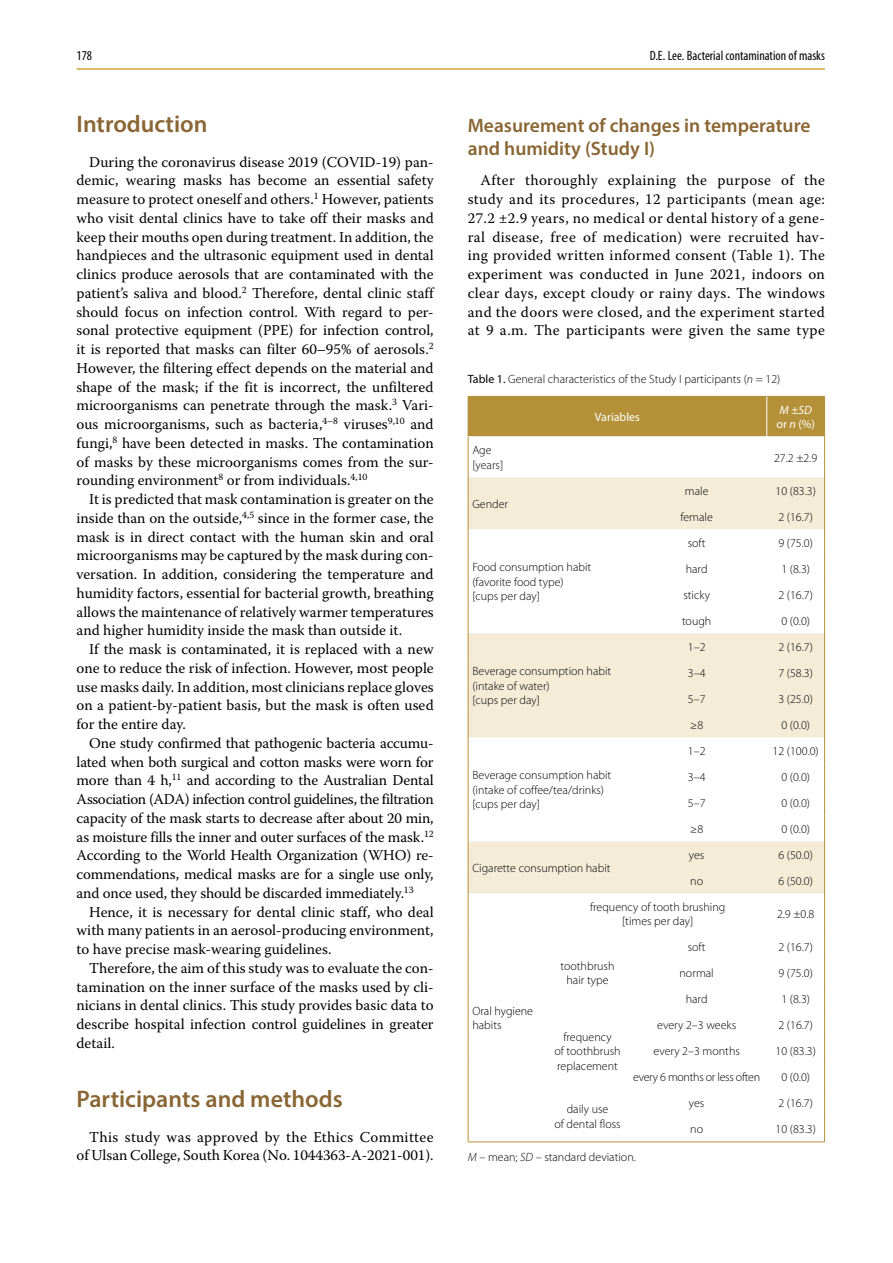
<style>
.page{position:relative;width:893px;height:1263px;background:#fff}
.page>*{position:absolute;margin:0;border:0;box-sizing:border-box;transform-origin:0 0}
.t1{font:600 24px "Myriad Pro";color:#896633}
.t2{font:600 19.5px/23.4px "Myriad Pro";color:#896633}
.t3{font:15px/18.8px "Warnock Pro";color:#000;text-align:justify}
.t4{font:condensed 13.5px "Myriad Pro";color:#000}
.t5{font:300 12px/14.4px "Myriad Pro";color:#000}
.t6{font:300 12px "Myriad Pro";letter-spacing:-.025em;color:#000}
.t7{font:12px/14.4px "Myriad Pro";color:#fff}
.s1{font-weight:400}
.s2{font-style:italic}
</style>
<div class="page">
<hr style="left:77px;top:68px;width:748px;height:2px;background:#d5a439">
<div style="left:469px;top:397px;width:355px;height:39px;background:#b49139"></div>
<svg style="left:469px;top:477px;width:355px;height:416px"></svg>
<hr style="left:468px;top:437px;width:1px;height:40px;background:#b49139">
<hr style="left:824px;top:437px;width:1px;height:40px;background:#b49139">
<svg style="left:468px;top:477px;width:1px;height:416px"></svg>
<svg style="left:824px;top:477px;width:1px;height:416px"></svg>
<hr style="left:468px;top:893px;width:1px;height:41px;background:#b49139">
<hr style="left:824px;top:893px;width:1px;height:41px;background:#b49139">
<svg style="left:468px;top:934px;width:1px;height:207px"></svg>
<svg style="left:824px;top:934px;width:1px;height:207px"></svg>
<hr style="left:767px;top:396px;width:58px;height:1px;background:#b49139">
<hr style="left:468px;top:1141px;width:81px;height:1px;background:#b49139">
<hr style="left:549px;top:1141px;width:77px;height:1px;background:#b49139">
<hr style="left:626px;top:1141px;width:141px;height:1px;background:#b49139">
<hr style="left:767px;top:1141px;width:58px;height:1px;background:#b49139">
<hr style="left:824px;top:397px;width:1px;height:40px;background:#b49139">
<hr style="left:468px;top:396px;width:81px;height:1px;background:#b49139">
<hr style="left:468px;top:397px;width:1px;height:40px;background:#b49139">
<hr style="left:549px;top:396px;width:77px;height:1px;background:#b49139">
<hr style="left:626px;top:396px;width:141px;height:1px;background:#b49139">
<hr style="left:766px;top:397px;width:1px;height:39px;background:#fff">
<hr style="left:468px;top:436px;width:81px;height:1px;background:#fff">
<p class="t4" style="left:77px;top:47px;width:17px">178</p>
<p class="t4" style="left:650px;top:47px;width:177px">D.E. Lee. Bacterial contamination of masks</p>
<h1 class="t1" style="left:77px;top:109px;width:132px">Introduction</h1>
<p class="t3" style="left:77px;top:152px;width:359px;text-indent:13px">During the coronavirus disease 2019 (COVID-19) pan&shy;demic, wearing masks has become an essential safety measure to protect oneself and others.<sup>1</sup> However, patients who visit dental clinics have to take off their masks and keep their mouths open during treatment. In addition, the handpieces and the ultrasonic equipment used in dental clinics produce aerosols that are contaminated with the patient’s saliva and blood.<sup>2</sup> Therefore, dental clinic staff should focus on infection control. With regard to per&shy;sonal protective equipment (PPE) for infection control, it is reported that masks can filter 60–95% of aerosols.<sup>2<br></sup>However, the filtering effect depends on the material and shape of the mask; if the fit is incorrect, the unfiltered microorganisms can penetrate through the mask.<sup>3</sup> Vari&shy;ous microorganisms, such as bacteria,<sup>4–8</sup> viruses<sup>9,10</sup> and fungi,<sup>8</sup> have been detected in masks. The contamination of masks by these microorganisms comes from the sur&shy;rounding environment<sup>8</sup> or from individuals.<sup>4,10</sup></p>
<p class="t3" style="left:77px;top:489px;width:359px;text-indent:13px">It is predicted that mask contamination is greater on the inside than on the outside,<sup>4,5</sup> since in the former case, the mask is in direct contact with the human skin and oral microorganisms may be captured by the mask during con&shy;versation. In addition, considering the temperature and humidity factors, essential for bacterial growth, breathing allows the maintenance of relatively warmer temperatures and higher humidity inside the mask than outside it.</p>
<p class="t3" style="left:77px;top:639px;width:359px;text-indent:13px">If the mask is contaminated, it is replaced with a new one to reduce the risk of infection. However, most people use masks daily. In addition, most clinicians replace gloves on a patient-by-patient basis, but the mask is often used for the entire day.</p>
<p class="t3" style="left:77px;top:733px;width:359px;text-indent:13px">One study confirmed that pathogenic bacteria accumu&shy;lated when both surgical and cotton masks were worn for more than 4 h,<sup>11</sup> and according to the Australian Dental Association (ADA) infection control guidelines, the filtration capacity of the mask starts to decrease after about 20 min, as moisture fills the inner and outer surfaces of the mask.<sup>12<br></sup>According to the World Health Organization (WHO) re&shy;commendations, medical masks are for a single use only, and once used, they should be discarded immediately.<sup>13</sup></p>
<p class="t3" style="left:77px;top:902px;width:359px;text-indent:13px">Hence, it is necessary for dental clinic staff, who deal with many patients in an aerosol-producing environment, to have precise mask-wearing guidelines.</p>
<p class="t3" style="left:77px;top:958px;width:359px;text-indent:13px">Therefore, the aim of this study was to evaluate the con&shy;tamination on the inner surface of the masks used by cli&shy;nicians in dental clinics. This study provides basic data to describe hospital infection control guidelines in greater detail.</p>
<h1 class="t1" style="left:77px;top:1084px;width:268px">Participants and methods</h1>
<p class="t3" style="left:77px;top:1127px;width:359px;text-align:right">This study was approved by the Ethics Committee of Ulsan College, South Korea (No. 1044363-A-2021-001).</p>
<h2 class="t2" style="left:468px;top:113px;width:344px">Measurement of changes in temperature and humidity (Study I)</h2>
<p class="t3" style="left:468px;top:171px;width:359px;text-indent:13px">After thoroughly explaining the purpose of the study and its procedures, 12 participants (mean age:<br>27.2 ±2.9 years, no medical or dental history of a gene&shy;ral disease, free of medication) were recruited hav&shy;ing provided written informed consent (Table 1). The experiment was conducted in June 2021, indoors on clear days, except cloudy or rainy days. The windows and the doors were closed, and the experiment started at 9 a.m. The participants were given the same type</p>
<p class="t5" style="left:468px;top:372px;width:314px"><span class="s1">Table 1.</span> General characteristics of the Study I participants (<span class="s2">n</span> = 12)</p>
<p class="t7" style="left:595px;top:410px;width:47px">Variables</p>
<p class="t7" style="left:776px;top:402px;width:40px"><span class="s2">M</span> ±<span class="s2">SD </span>or <span class="s2">n</span> (%)</p>
<p class="t5" style="left:472px;top:443px;width:32px">Age [years]</p>
<p class="t5" style="left:774px;top:450px;width:45px">27.2 ±2.9</p>
<p class="t5" style="left:472px;top:496px;width:37px">Gender</p>
<p class="t5" style="left:685px;top:483px;width:25px">male</p>
<p class="t5" style="left:775px;top:483px;width:42px">10 (83.3)</p>
<p class="t5" style="left:680px;top:509px;width:34px">female</p>
<p class="t5" style="left:778px;top:509px;width:36px">2 (16.7)</p>
<p class="t5" style="left:472px;top:560px;width:120px">Food consumption habit (favorite food type) [cups per day]</p>
<p class="t5" style="left:472px;top:664px;width:140px">Beverage consumption habit (intake of water)<br>[cups per day]</p>
<p class="t5" style="left:472px;top:768px;width:140px">Beverage consumption habit (intake of coffee/tea/drinks) [cups per day]</p>
<p class="t5" style="left:472px;top:860px;width:140px">Cigarette consumption habit</p>
<p class="t5" style="left:688px;top:535px;width:19px">soft</p>
<p class="t5" style="left:778px;top:535px;width:36px">9 (75.0)</p>
<p class="t5" style="left:686px;top:561px;width:23px">hard</p>
<p class="t5" style="left:781px;top:561px;width:30px">1 (8.3)</p>
<p class="t5" style="left:683px;top:587px;width:28px">sticky</p>
<p class="t5" style="left:778px;top:587px;width:36px">2 (16.7)</p>
<p class="t5" style="left:682px;top:613px;width:31px">tough</p>
<p class="t5" style="left:781px;top:613px;width:30px">0 (0.0)</p>
<p class="t5" style="left:688px;top:639px;width:19px">1–2</p>
<p class="t5" style="left:778px;top:639px;width:36px">2 (16.7)</p>
<p class="t5" style="left:688px;top:665px;width:19px">3–4</p>
<p class="t5" style="left:778px;top:665px;width:36px">7 (58.3)</p>
<p class="t5" style="left:688px;top:691px;width:19px">5–7</p>
<p class="t5" style="left:778px;top:691px;width:36px">3 (25.0)</p>
<p class="t5" style="left:690px;top:717px;width:15px">≥8</p>
<p class="t5" style="left:781px;top:717px;width:30px">0 (0.0)</p>
<p class="t5" style="left:688px;top:743px;width:19px">1–2</p>
<p class="t5" style="left:773px;top:743px;width:48px">12 (100.0)</p>
<p class="t5" style="left:688px;top:769px;width:19px">3–4</p>
<p class="t5" style="left:781px;top:769px;width:30px">0 (0.0)</p>
<p class="t5" style="left:688px;top:795px;width:19px">5–7</p>
<p class="t5" style="left:781px;top:795px;width:30px">0 (0.0)</p>
<p class="t5" style="left:690px;top:821px;width:15px">≥8</p>
<p class="t5" style="left:781px;top:821px;width:30px">0 (0.0)</p>
<p class="t5" style="left:689px;top:847px;width:17px">yes</p>
<p class="t5" style="left:778px;top:847px;width:36px">6 (50.0)</p>
<p class="t5" style="left:690px;top:873px;width:14px">no</p>
<p class="t5" style="left:778px;top:873px;width:36px">6 (50.0)</p>
<p class="t5" style="left:472px;top:1003px;width:62px">Oral hygiene habits</p>
<p class="t5" style="left:590px;top:899px;width:137px;text-align:center">frequency of tooth brushing [times per day]</p>
<p class="t5" style="left:777px;top:907px;width:39px">2.9 ±0.8</p>
<p class="t5" style="left:560px;top:959px;width:55px;text-align:center">toothbrush hair type</p>
<p class="t5" style="left:688px;top:940px;width:19px">soft</p>
<p class="t5" style="left:778px;top:940px;width:36px">2 (16.7)</p>
<p class="t5" style="left:679px;top:966px;width:36px">normal</p>
<p class="t5" style="left:778px;top:966px;width:36px">9 (75.0)</p>
<p class="t5" style="left:686px;top:992px;width:23px">hard</p>
<p class="t5" style="left:781px;top:992px;width:30px">1 (8.3)</p>
<p class="t5" style="left:554px;top:1029px;width:68px;text-align:center">frequency<br>of toothbrush replacement</p>
<p class="t5" style="left:657px;top:1018px;width:80px">every 2–3 weeks</p>
<p class="t5" style="left:778px;top:1018px;width:36px">2 (16.7)</p>
<p class="t5" style="left:653px;top:1044px;width:88px">every 2–3 months</p>
<p class="t5" style="left:775px;top:1044px;width:42px">10 (83.3)</p>
<p class="t6" style="left:633px;top:1070px;width:129px">every 6 months or less often</p>
<p class="t5" style="left:781px;top:1070px;width:30px">0 (0.0)</p>
<p class="t5" style="left:554px;top:1102px;width:68px;text-align:center">daily use<br>of dental floss</p>
<p class="t5" style="left:689px;top:1096px;width:17px">yes</p>
<p class="t5" style="left:778px;top:1096px;width:36px">2 (16.7)</p>
<p class="t5" style="left:690px;top:1122px;width:14px">no</p>
<p class="t5" style="left:775px;top:1122px;width:42px">10 (83.3)</p>
<p class="t5" style="left:468px;top:1149px;width:170px"><span class="s2">M</span> – mean; <span class="s2">SD</span> – standard deviation.</p>
</div>
